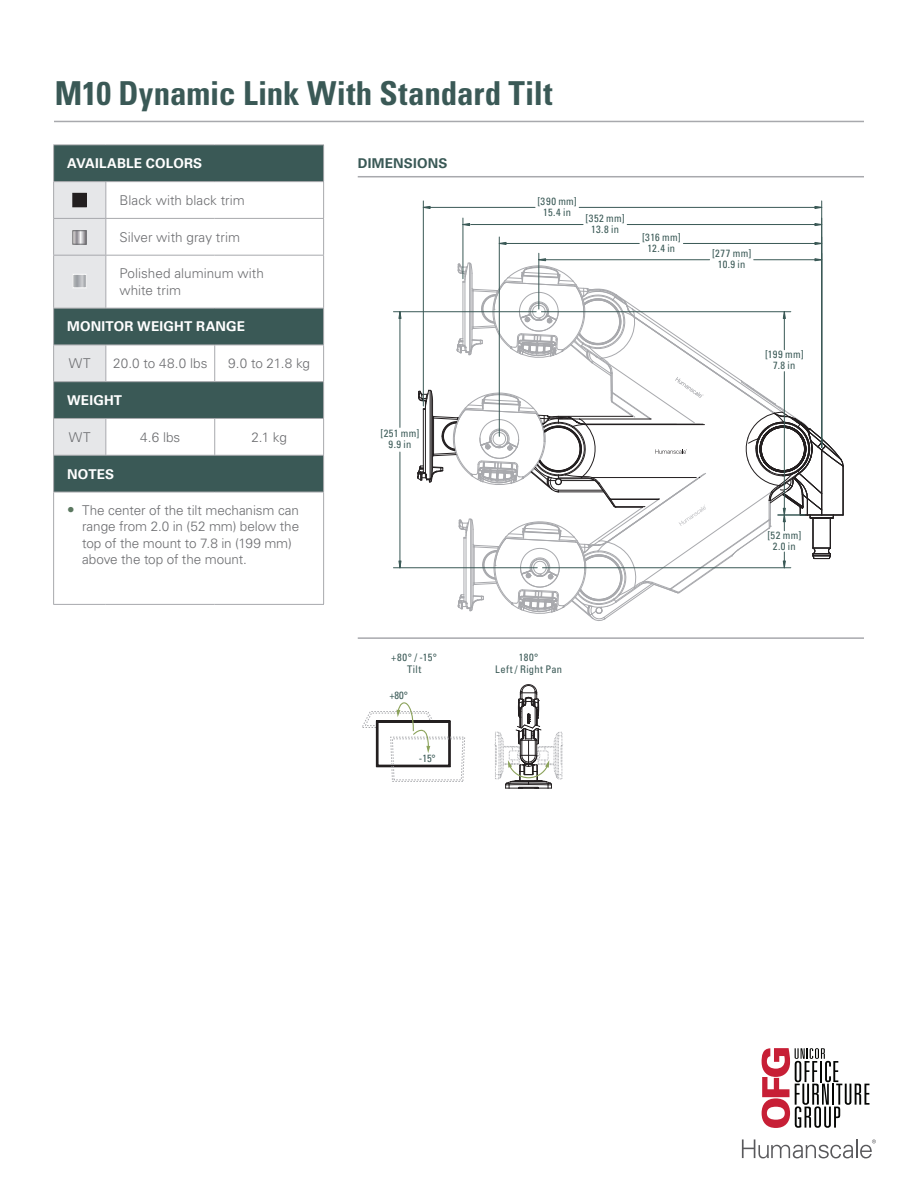
<style>
.page{position:relative;width:918px;height:1188px;background:#fff}
.page>*{position:absolute;margin:0;border:0;box-sizing:border-box;transform-origin:0 0}
.t1{font:700 condensed 33px "Univers LT Std";color:#3a5956}
.t2{font:300 13.5px/16.2px "Univers LT Std";color:#6c6d70}
.t3{font:700 13.5px "Univers LT Std";letter-spacing:.015em;color:#fff}
.t4{font:700 13.5px "Univers LT Std";letter-spacing:.015em;color:#3a5956}
.t5{font:condensed 10.5px/11.2px "Univers LT Std";letter-spacing:.025em;color:#3a5956;text-align:center}
.s1{font-size:15px;color:#5b7860}
</style>
<div class="page">
<div style="left:54px;top:145px;width:270px;height:37px;background:#3a5956"></div>
<svg style="left:54px;top:182px;width:269px;height:422px"></svg>
<svg style="left:54px;top:309px;width:269px;height:183px;fill:#3a5956"></svg>
<hr style="left:53px;top:144px;width:53px;height:1px;background:#a8a9ad">
<hr style="left:53px;top:145px;width:1px;height:36px;background:#a8a9ad">
<hr style="left:106px;top:144px;width:109px;height:1px;background:#a8a9ad">
<hr style="left:215px;top:144px;width:109px;height:1px;background:#a8a9ad">
<hr style="left:323px;top:145px;width:1px;height:36px;background:#a8a9ad">
<hr style="left:53px;top:181px;width:53px;height:1px;background:#a8a9ad">
<hr style="left:53px;top:182px;width:1px;height:36px;background:#a8a9ad">
<hr style="left:106px;top:181px;width:109px;height:1px;background:#a8a9ad">
<hr style="left:215px;top:181px;width:109px;height:1px;background:#a8a9ad">
<hr style="left:323px;top:182px;width:1px;height:36px;background:#a8a9ad">
<hr style="left:53px;top:218px;width:53px;height:1px;background:#a8a9ad">
<hr style="left:53px;top:219px;width:1px;height:36px;background:#a8a9ad">
<hr style="left:106px;top:218px;width:109px;height:1px;background:#a8a9ad">
<hr style="left:215px;top:218px;width:109px;height:1px;background:#a8a9ad">
<hr style="left:323px;top:219px;width:1px;height:36px;background:#a8a9ad">
<hr style="left:53px;top:255px;width:53px;height:1px;background:#a8a9ad">
<hr style="left:53px;top:256px;width:1px;height:52px;background:#a8a9ad">
<hr style="left:106px;top:255px;width:109px;height:1px;background:#a8a9ad">
<hr style="left:215px;top:255px;width:109px;height:1px;background:#a8a9ad">
<hr style="left:323px;top:256px;width:1px;height:52px;background:#a8a9ad">
<hr style="left:53px;top:308px;width:53px;height:1px;background:#a8a9ad">
<hr style="left:53px;top:309px;width:1px;height:36px;background:#a8a9ad">
<hr style="left:106px;top:308px;width:109px;height:1px;background:#a8a9ad">
<hr style="left:215px;top:308px;width:109px;height:1px;background:#a8a9ad">
<hr style="left:323px;top:309px;width:1px;height:36px;background:#a8a9ad">
<hr style="left:53px;top:345px;width:1px;height:36px;background:#a8a9ad">
<hr style="left:106px;top:345px;width:109px;height:1px;background:#a8a9ad">
<hr style="left:215px;top:345px;width:109px;height:1px;background:#a8a9ad">
<hr style="left:214px;top:345px;width:1px;height:36px;background:#a8a9ad">
<hr style="left:323px;top:345px;width:1px;height:36px;background:#a8a9ad">
<hr style="left:53px;top:381px;width:53px;height:1px;background:#a8a9ad">
<hr style="left:53px;top:382px;width:1px;height:36px;background:#a8a9ad">
<hr style="left:106px;top:381px;width:109px;height:1px;background:#a8a9ad">
<hr style="left:215px;top:381px;width:109px;height:1px;background:#a8a9ad">
<hr style="left:323px;top:382px;width:1px;height:36px;background:#a8a9ad">
<hr style="left:53px;top:418px;width:53px;height:1px;background:#a8a9ad">
<hr style="left:53px;top:419px;width:1px;height:36px;background:#a8a9ad">
<hr style="left:106px;top:418px;width:109px;height:1px;background:#a8a9ad">
<hr style="left:215px;top:418px;width:109px;height:1px;background:#a8a9ad">
<hr style="left:214px;top:419px;width:1px;height:36px;background:#a8a9ad">
<hr style="left:323px;top:419px;width:1px;height:36px;background:#a8a9ad">
<hr style="left:53px;top:455px;width:53px;height:1px;background:#a8a9ad">
<hr style="left:53px;top:456px;width:1px;height:36px;background:#a8a9ad">
<hr style="left:106px;top:455px;width:109px;height:1px;background:#a8a9ad">
<hr style="left:215px;top:455px;width:109px;height:1px;background:#a8a9ad">
<hr style="left:323px;top:456px;width:1px;height:36px;background:#a8a9ad">
<hr style="left:53px;top:492px;width:53px;height:1px;background:#a8a9ad">
<hr style="left:53px;top:492px;width:1px;height:112px;background:#a8a9ad">
<hr style="left:106px;top:492px;width:109px;height:1px;background:#a8a9ad">
<hr style="left:215px;top:492px;width:109px;height:1px;background:#a8a9ad">
<hr style="left:323px;top:492px;width:1px;height:112px;background:#a8a9ad">
<hr style="left:53px;top:604px;width:53px;height:1px;background:#a8a9ad">
<hr style="left:106px;top:604px;width:109px;height:1px;background:#a8a9ad">
<hr style="left:215px;top:604px;width:109px;height:1px;background:#a8a9ad">
<svg style="left:54px;top:182px;width:52px;height:273px;background:#b2bbbc"></svg>
<div style="left:72px;top:230px;width:15px;height:15px;border:1px solid #6c6d70"></div>
<svg style="left:74px;top:276px;width:11px;height:10px"></svg>
<div style="left:72px;top:274px;width:15px;height:14px;border:1px solid #fff"></div>
<hr style="left:54px;top:121px;width:810px;height:1px;background:#a8a9ad">
<hr style="left:358px;top:176px;width:506px;height:1px;background:#a8a9ad">
<hr style="left:358px;top:637px;width:506px;height:2px;background:#a8a9ad">
<svg style="left:398px;top:560px;width:4px;height:7px"></svg>
<svg style="left:398px;top:312px;width:4px;height:7px"></svg>
<svg style="left:500px;top:242px;width:7px;height:3px"></svg>
<svg style="left:814px;top:242px;width:7px;height:3px"></svg>
<svg style="left:462px;top:223px;width:8px;height:3px"></svg>
<svg style="left:814px;top:223px;width:7px;height:3px"></svg>
<svg style="left:424px;top:206px;width:7px;height:3px"></svg>
<svg style="left:814px;top:206px;width:7px;height:3px"></svg>
<hr style="left:400px;top:452px;width:1px;height:116px;background:#3a5956">
<hr style="left:400px;top:312px;width:1px;height:115px;background:#3a5956">
<hr style="left:393px;top:567px;width:144px;height:1px;background:#3a5956">
<hr style="left:393px;top:311px;width:143px;height:1px;background:#3a5956">
<svg style="left:417px;top:258px;width:427px;height:363px"></svg>
<hr style="left:499px;top:243px;width:140px;height:1px;background:#3a5956">
<hr style="left:683px;top:243px;width:139px;height:1px;background:#3a5956">
<hr style="left:499px;top:237px;width:1px;height:199px;background:#3a5956">
<hr style="left:539px;top:259px;width:171px;height:1px;background:#3a5956">
<hr style="left:754px;top:259px;width:68px;height:1px;background:#3a5956">
<hr style="left:539px;top:253px;width:1px;height:56px;background:#3a5956">
<hr style="left:471px;top:224px;width:112px;height:1px;background:#3a5956">
<hr style="left:627px;top:224px;width:195px;height:1px;background:#3a5956">
<hr style="left:463px;top:218px;width:1px;height:61px;background:#3a5956">
<hr style="left:423px;top:207px;width:112px;height:1px;background:#3a5956">
<hr style="left:579px;top:207px;width:243px;height:1px;background:#3a5956">
<hr style="left:423px;top:201px;width:1px;height:205px;background:#3a5956">
<hr style="left:821px;top:201px;width:1px;height:247px;background:#3a5956">
<svg style="left:362px;top:702px;width:103px;height:80px"></svg>
<svg style="left:494px;top:684px;width:69px;height:105px"></svg>
<svg style="left:742px;top:1139px;width:134px;height:19px"></svg>
<svg style="left:762px;top:1048px;width:107px;height:80px"></svg>
<h1 class="t1" style="left:55px;top:73px;width:499px">M10 Dynamic Link With Standard Tilt</h1>
<p class="t3" style="left:67px;top:155px;width:137px">AVAILABLE COLORS</p>
<p class="t2" style="left:119px;top:192px;width:127px">Black with black trim</p>
<p class="t2" style="left:119px;top:229px;width:122px">Silver with gray trim</p>
<p class="t2" style="left:119px;top:266px;width:146px">Polished aluminum with white trim</p>
<p class="t3" style="left:67px;top:319px;width:180px">MONITOR WEIGHT RANGE</p>
<p class="t2" style="left:69px;top:355px;width:23px">WT</p>
<p class="t2" style="left:113px;top:355px;width:96px">20.0 to 48.0 lbs</p>
<p class="t2" style="left:228px;top:355px;width:83px">9.0 to 21.8 kg</p>
<p class="t3" style="left:67px;top:392px;width:57px">WEIGHT</p>
<p class="t2" style="left:69px;top:429px;width:23px">WT</p>
<p class="t2" style="left:140px;top:429px;width:42px">4.6 lbs</p>
<p class="t2" style="left:251px;top:429px;width:37px">2.1 kg</p>
<p class="t3" style="left:67px;top:466px;width:49px">NOTES</p>
<p class="t2" style="left:82px;top:502px;width:219px;text-indent:-15px"><span class="s1">•</span> The center of the tilt mechanism can range from 2.0 in (52 mm) below the top of the mount to 7.8 in (199 mm) above the top of the mount.</p>
<p class="t4" style="left:358px;top:156px;width:91px">DIMENSIONS</p>
<p class="t5" style="left:380px;top:428px;width:40px">[251 mm]<br>9.9 in</p>
<p class="t5" style="left:537px;top:195px;width:41px">[390 mm]<br>15.4 in</p>
<p class="t5" style="left:585px;top:212px;width:41px">[352 mm]<br>13.8 in</p>
<p class="t5" style="left:642px;top:231px;width:40px">[316 mm]<br>12.4 in</p>
<p class="t5" style="left:712px;top:248px;width:41px">[277 mm]<br>10.9 in</p>
<p class="t5" style="left:765px;top:348px;width:40px">[199 mm]<br>7.8 in</p>
<p class="t5" style="left:767px;top:529px;width:35px">[52 mm]<br>2.0 in</p>
<p class="t5" style="left:391px;top:651px;width:47px;line-height:12.6px">+80° / -15°<br>Tilt</p>
<p class="t5" style="left:495px;top:651px;width:68px;line-height:12.6px">180°<br>Left / Right Pan</p>
<p class="t5" style="left:389px;top:690px;width:20px">+80°</p>
<p class="t5" style="left:419px;top:753px;width:19px">-15°</p>
</div>
